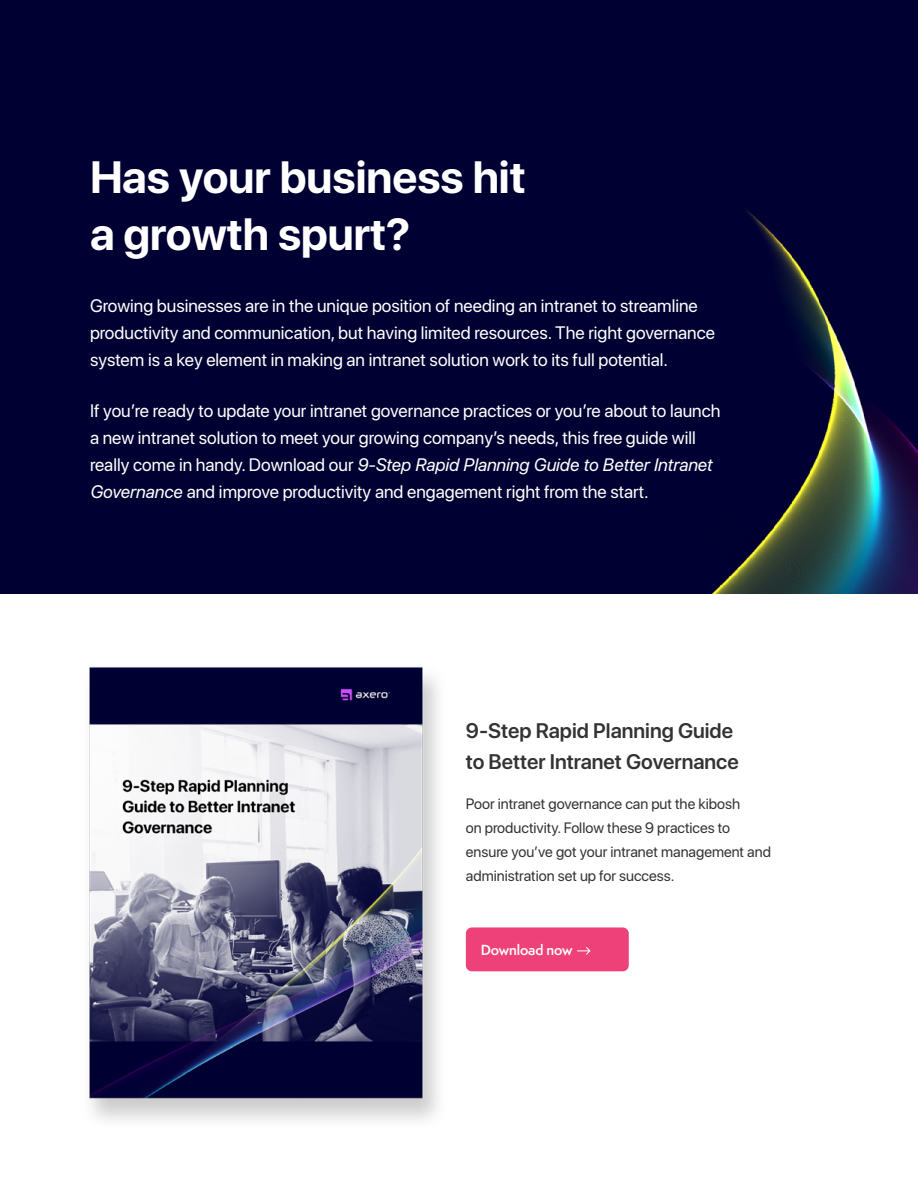
<style>
.page{position:relative;width:918px;height:1188px;background:#fff}
.page>*{position:absolute;margin:0;border:0;box-sizing:border-box;transform-origin:0 0}
.t1{font:700 45px/57px "SF Pro Display";color:#fff}
.t2{font:600 21px/30px "SF Pro Display";color:#333}
.t3{font:18px/27px "SF Pro Display";color:#fff}
.t4{font:15px/24px "SF Pro Display";color:#333}
.t5{font:600 13.5px "Semplicita Pro";letter-spacing:-.01em;color:#fff}
.s1{font-style:italic}
</style>
<div class="page">
<div style="left:0;top:0;width:918px;height:594px;background:#000032"></div>
<img style="left:89px;top:667px;width:350px;height:453px">
<div style="left:466px;top:927px;width:163px;height:44px;background:#ee4179;border-radius:6px"></div>
<svg style="left:577px;top:947px;width:13px;height:8px"></svg>
<h1 class="t1" style="left:90px;top:149px;width:437px">Has your business hit a growth spurt?</h1>
<p class="t3" style="left:90px;top:292px;width:626px">Growing businesses are in the unique position of needing an intranet to streamline productivity and communication, but having limited resources. The right governance system is a key element in making an intranet solution work to its full potential.</p>
<p class="t3" style="left:90px;top:397px;width:632px">If you’re ready to update your intranet governance practices or you’re about to launch a new intranet solution to meet your growing company’s needs, this free guide will really come in handy. Download our <span class="s1">9-Step Rapid Planning Guide to Better Intranet Governance</span> and improve productivity and engagement right from the start.</p>
<p class="t2" style="left:466px;top:717px;width:274px">9-Step Rapid Planning Guide to Better Intranet Governance</p>
<p class="t4" style="left:466px;top:792px;width:307px">Poor intranet governance can put the kibosh<br>on productivity. Follow these 9 practices to ensure you’ve got your intranet management and administration set up for success.</p>
<p class="t5" style="left:481px;top:940px;width:93px">Download now</p>
</div>
